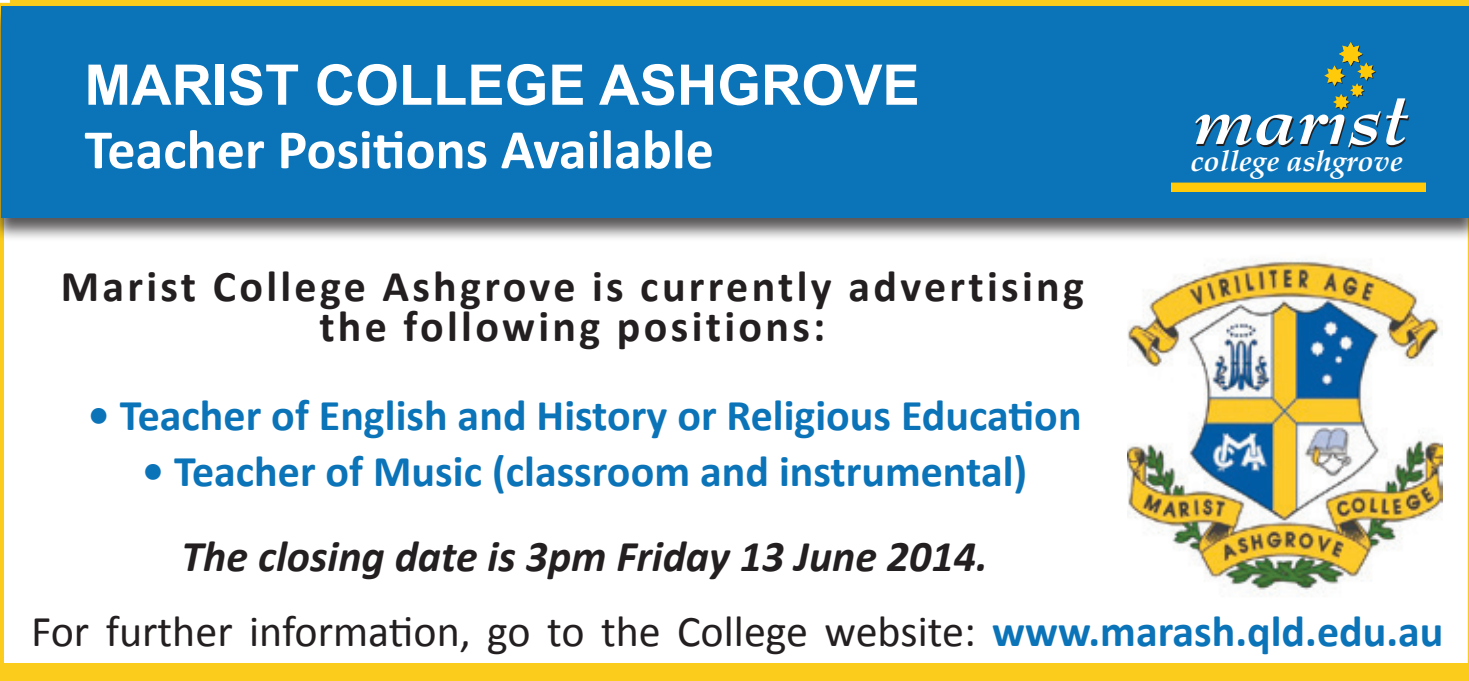
<style>
.page{position:relative;width:1469px;height:681px;background:#fff}
.page>*{position:absolute;margin:0;border:0;box-sizing:border-box;transform-origin:0 0}
.t1{font:700 56px "Calibri";color:#fff}
.t2{font:700 56px "Arial";color:#fff}
.t3{font:700 44px "Calibri";color:#0b73b8}
.t4{font:44px "Calibri";color:#231f20}
.t5{font:700 44px/40px "Calibri";letter-spacing:.075em;color:#231f20;text-align:center}
.t6{font:italic 700 44px "Calibri";color:#231f20}
.t7{font:italic 700 29.2px "Book Antiqua";color:#fff}
.s1{font-weight:700;color:#0b73b8}
</style>
<div class="page">
<div style="left:3px;top:663px;width:1465px;height:17px;background:#fbcc1b"></div>
<div style="left:0;top:4px;width:1468px;height:238px;background:#231f20;opacity:.75"></div>
<div style="left:1px;top:6px;width:1467px;height:211px;background:#0b73b8"></div>
<hr style="left:10px;top:0;width:1458px;height:3px;background:#fbcc1b">
<svg style="left:1195px;top:42px;width:214px;height:107px"></svg>
<div style="left:1171px;top:182px;width:254px;height:9px;background:#feca0a"></div>
<img style="left:1127px;top:259px;width:315px;height:336px">
<p class="t2" style="left:84px;top:48px;width:836px">MARIST COLLEGE ASHGROVE</p>
<p class="t1" style="left:84px;top:114px;width:631px">Teacher Positions Available</p>
<p class="t5" style="left:61px;top:266px;width:1024px">Marist College Ashgrove is currently advertising the following positions:</p>
<p class="t3" style="left:88px;top:387px;width:995px">• Teacher of English and History or Religious Education</p>
<p class="t3" style="left:142px;top:442px;width:886px">• Teacher of Music (classroom and instrumental)</p>
<p class="t6" style="left:181px;top:528px;width:808px">The closing date is 3pm Friday 13 June 2014.</p>
<p class="t7" style="left:1190px;top:150px;width:214px">college ashgrove</p>
<p class="t4" style="left:31px;top:603px;width:1413px">For further information, go to the College website: <span class="s1">www.marash.qld.edu.au</span></p>
</div>
